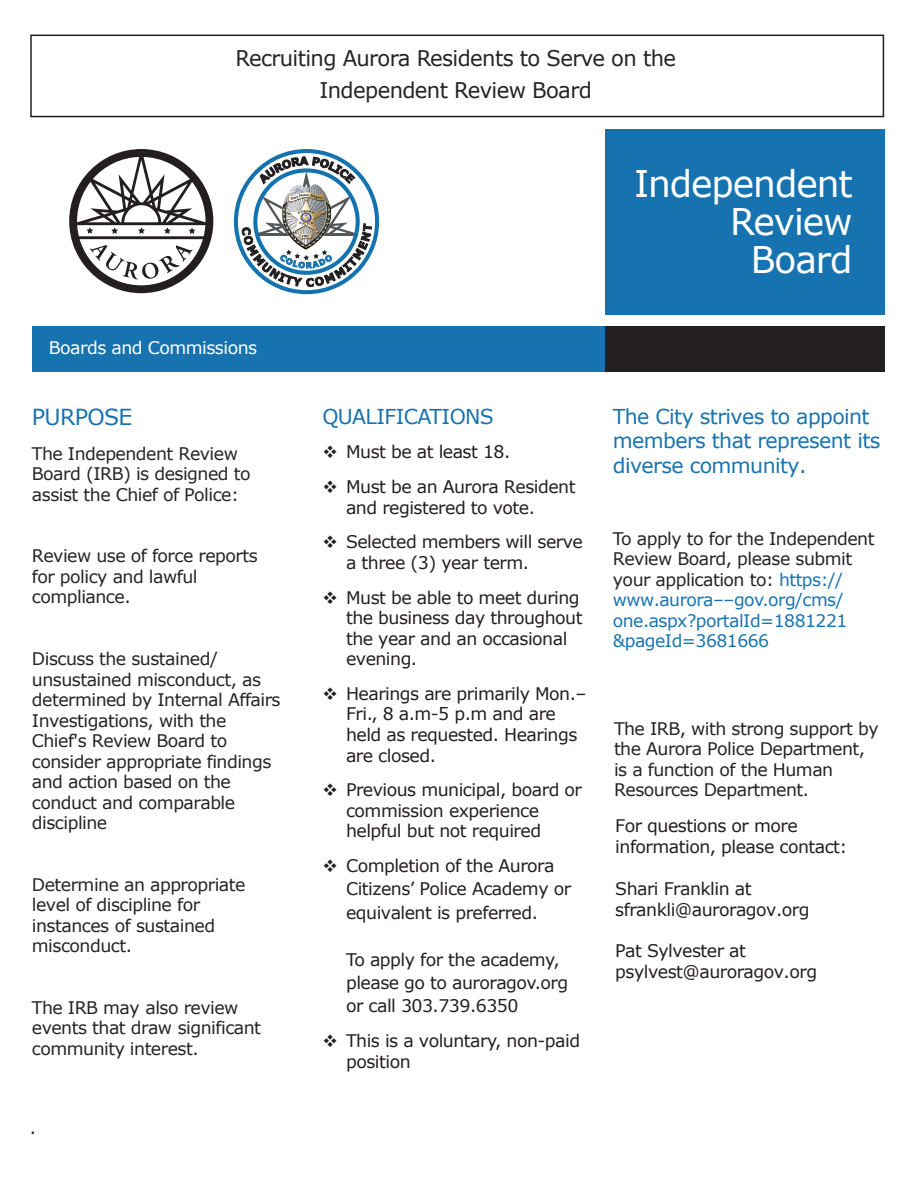
<style>
.page{position:relative;width:918px;height:1188px;background:#fff}
.page>*{position:absolute;margin:0;border:0;box-sizing:border-box;transform-origin:0 0}
.t1{font:36.75px/37.8px "Verdana";letter-spacing:-.03em;color:#fff;text-align:right}
.t2{font:22.05px "Verdana";letter-spacing:-.03em;color:#1773af}
.t3{font:21.6px/32.1px "Verdana";letter-spacing:-.03em;color:#242424;text-align:center}
.t4{font:20.55px/24.6px "Verdana";letter-spacing:-.03em;color:#1773af}
.t5{font:17.4px/20.5px "Verdana";letter-spacing:-.03em;color:#242424}
.t6{font:17.4px/20.5px "Verdana";letter-spacing:-.03em;color:#231f20}
.t7{font:17.4px "Verdana";letter-spacing:-.03em;color:#fff}
.t8{font:17.25px/20.4px "Verdana";letter-spacing:-.03em;color:#1773af}
.s1{font-size:17.25px;color:#1773af}
</style>
<div class="page">
<div style="left:605px;top:129px;width:279px;height:186px;background:#1773af"></div>
<div style="left:32px;top:326px;width:573px;height:46px;background:#1773af"></div>
<div style="left:605px;top:326px;width:279px;height:46px;background:#231f20"></div>
<svg style="left:69px;top:149px;width:144px;height:144px"></svg>
<svg style="left:236px;top:151px;width:141px;height:141px"></svg>
<div style="left:234px;top:149px;width:145px;height:145px;border:4px solid #1473af;border-radius:50%"></div>
<svg style="left:242px;top:157px;width:130px;height:130px"></svg>
<img style="left:283px;top:185px;width:48px;height:65px">
<div style="left:30px;top:35px;width:854px;height:82px;border:2px solid #231f20"></div>
<p class="t3" style="left:236px;top:43px;width:442px">Recruiting Aurora Residents to Serve on the<br>Independent Review Board</p>
<p class="t7" style="left:49px;top:337px;width:210px">Boards and Commissions</p>
<p class="t2" style="left:32px;top:403px;width:102px">PURPOSE</p>
<p class="t5" style="left:32px;top:443px;width:220px">The Independent Review<br>Board (IRB) is designed to assist the Chief of Police:</p>
<p class="t5" style="left:32px;top:546px;width:227px">Review use of force reports for policy and lawful compliance.</p>
<p class="t5" style="left:32px;top:648px;width:250px">Discuss the sustained/ unsustained misconduct, as determined by Internal Affairs<br>Investigations, with the<br>Chief's Review Board to consider appropriate findings and action based on the conduct and comparable discipline</p>
<p class="t5" style="left:32px;top:874px;width:215px">Determine an appropriate level of discipline for instances of sustained misconduct.</p>
<p class="t5" style="left:32px;top:997px;width:231px">The IRB may also review events that draw significant community interest.</p>
<p class="t6" style="left:30px;top:1117px;width:8px">.</p>
<h1 class="t1" style="left:634px;top:165px;width:220px">Independent<br>Review<br>Board</h1>
<p class="t4" style="left:322px;top:404px;width:173px">QUALIFICATIONS</p>
<p class="t6" style="left:322px;top:442px;width:190px">❖ Must be at least 18.</p>
<p class="t6" style="left:346px;top:477px;width:231px;text-indent:-24px">❖ Must be an Aurora Resident and registered to vote.</p>
<p class="t6" style="left:346px;top:532px;width:238px;text-indent:-24px">❖ Selected members will serve a three (3) year term.</p>
<p class="t6" style="left:346px;top:587px;width:238px;text-indent:-24px">❖ Must be able to meet during the business day throughout the year and an occasional evening.</p>
<p class="t6" style="left:346px;top:684px;width:242px;text-indent:-24px">❖ Hearings are primarily Mon.–<br>Fri., 8 a.m-5 p.m and are held as requested. Hearings are closed.</p>
<p class="t6" style="left:346px;top:780px;width:237px;text-indent:-24px">❖ Previous municipal, board or commission experience helpful but not required</p>
<p class="t6" style="left:346px;top:854px;width:227px;line-height:23.4px;text-indent:-24px">❖ Completion of the Aurora<br>Citizens’ Police Academy or equivalent is preferred.</p>
<p class="t6" style="left:346px;top:948px;width:224px;line-height:23.4px">To apply for the academy, please go to auroragov.org or call 303.739.6350</p>
<p class="t6" style="left:346px;top:1031px;width:236px;text-indent:-24px">❖ This is a voluntary, non-paid position</p>
<p class="t4" style="left:613px;top:404px;width:269px">The City strives to appoint members that represent its diverse community.</p>
<p class="t5" style="left:613px;top:529px;width:263px">To apply to for the Independent<br>Review Board, please submit your application to: <span class="s1">https://</span></p>
<p class="t8" style="left:613px;top:590px;width:236px">www.aurora––gov.org/cms/ one.aspx?portalId=1881221 &amp;pageId=3681666</p>
<p class="t5" style="left:614px;top:718px;width:266px">The IRB, with strong support by the Aurora Police Department, is a function of the Human<br>Resources Department.</p>
<p class="t6" style="left:615px;top:815px;width:234px">For questions or more information, please contact:</p>
<p class="t6" style="left:615px;top:878px;width:196px">Shari Franklin at sfrankli@auroragov.org</p>
<p class="t6" style="left:615px;top:940px;width:203px">Pat Sylvester at psylvest@auroragov.org</p>
</div>
